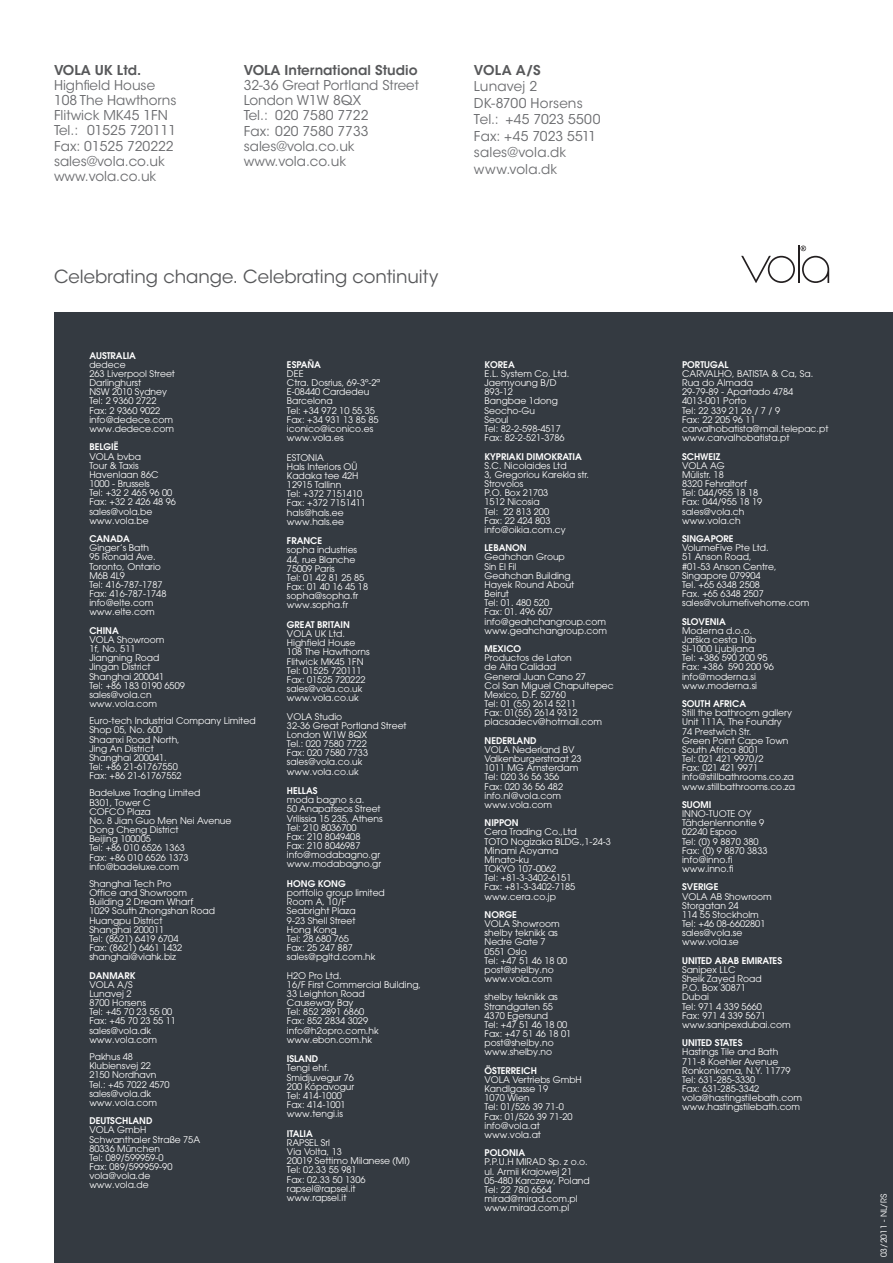
<style>
.page{position:relative;width:893px;height:1263px;background:#fff}
.page>*{position:absolute;margin:0;border:0;box-sizing:border-box;transform-origin:0 0}
.t1{font:18px "ITC Avant Garde Std";color:#57585a}
.t2{font:13.5px/15px "ITC Avant Garde Std";color:#6c6d70}
.t3{font:600 13.5px "ITC Avant Garde Std";color:#57585a}
.t4{font:9.15px/9.1px "Avant Garde";color:#fff}
.Afsnitsformat_1{font:8.25px "ITC Avant Garde Std";color:#fff}
.s1{font-weight:600}
</style>
<div class="page">
<div style="left:54px;top:313px;width:839px;height:950px;background:#343a41"></div>
<svg style="left:741px;top:246px;width:88px;height:37px"></svg>
<p class="t3" style="left:54px;top:61px;width:89px">VOLA UK Ltd.</p>
<p class="t2" style="left:54px;top:78px;width:124px">Highfield House<br>108 The Hawthorns</p>
<p class="t2" style="left:54px;top:108px;width:115px">Flitwick MK45 1FN</p>
<p class="t2" style="left:54px;top:123px;width:124px">Tel.: 01525 720111</p>
<p class="t2" style="left:54px;top:139px;width:121px">Fax: 01525 720222</p>
<p class="t2" style="left:54px;top:154px;width:113px">sales@vola.co.uk</p>
<p class="t2" style="left:54px;top:169px;width:104px">www.vola.co.uk</p>
<p class="t3" style="left:244px;top:61px;width:175px">VOLA International Studio</p>
<p class="t2" style="left:244px;top:77px;width:177px">32-36 Great Portland Street<br>London W1W 8QX</p>
<p class="t2" style="left:244px;top:107px;width:126px">Tel.: 020 7580 7722</p>
<p class="t2" style="left:244px;top:124px;width:126px">Fax: 020 7580 7733</p>
<p class="t2" style="left:244px;top:139px;width:113px">sales@vola.co.uk</p>
<p class="t2" style="left:244px;top:154px;width:104px">www.vola.co.uk</p>
<p class="t1" style="left:54px;top:266px;width:386px">Celebrating change. Celebrating continuity</p>
<p class="t4" style="left:89px;top:351px;width:87px"><span class="s1">AUSTRALIA<br></span>dedece<br>263 Liverpool Street<br>Darlinghurst<br>NSW 2010 Sydney<br>Tel: 2 9360 2722<br>Fax: 2 9360 9022 info@dedece.com www.dedece.com</p>
<p class="t4" style="left:89px;top:442px;width:88px"><span class="s1">BELGIË<br></span>VOLA bvba<br>Tour &amp; Taxis<br>Havenlaan 86C<br>1000 - Brussels<br>Tel: +32 2 465 96 00<br>Fax: +32 2 426 48 96 sales@vola.be www.vola.be</p>
<p class="t4" style="left:89px;top:534px;width:79px"><span class="s1">CANADA<br></span>Ginger’s Bath<br>95 Ronald Ave.<br>Toronto, Ontario<br>M6B 4L9<br>Tel: 416-787-1787<br>Fax: 416-787-1748 info@elte.com www.elte.com</p>
<p class="t4" style="left:89px;top:626px;width:97px"><span class="s1">CHINA<br></span>VOLA Showroom<br>1f, No. 511<br>Jiangning Road<br>Jingan District<br>Shanghai 200041<br>Tel: +86 183 0190 6509 sales@vola.cn www.vola.com</p>
<p class="t4" style="left:89px;top:716px;width:168px">Euro-tech Industrial Company Limited<br>Shop 05, No. 600<br>Shaanxi Road North,<br>Jing An District<br>Shanghai 200041.<br>Tel: +86 21-61767550<br>Fax: +86 21-61767552</p>
<p class="t4" style="left:89px;top:788px;width:144px">Badeluxe Trading Limited<br>B301, Tower C<br>COFCO Plaza<br>No. 8 Jian Guo Men Nei Avenue<br>Dong Cheng District<br>Beijing 100005<br>Tel: +86 010 6526 1363<br>Fax: +86 010 6526 1373 info@badeluxe.com</p>
<p class="t4" style="left:89px;top:879px;width:127px">Shanghai Tech Pro<br>Office and Showroom<br>Building 2 Dream Wharf<br>1029 South Zhongshan Road<br>Huangpu District<br>Shanghai 200011<br>Tel: (8621) 6419 6704<br>Fax: (8621) 6461 1432 shanghai@viahk.biz</p>
<p class="t4" style="left:89px;top:971px;width:88px"><span class="s1">DANMARK<br></span>VOLA A/S<br>Lunavej 2<br>8700 Horsens<br>Tel: +45 70 23 55 00<br>Fax: +45 70 23 55 11 sales@vola.dk www.vola.com</p>
<p class="t4" style="left:89px;top:1052px;width:82px">Pakhus 48<br>Klubiensvej 22<br>2150 Nordhavn<br>Tel.: +45 7022 4570 sales@vola.dk www.vola.com</p>
<p class="t4" style="left:89px;top:1116px;width:112px"><span class="s1">DEUTSCHLAND<br></span>VOLA GmbH<br>Schwanthaler Straße 75A<br>80336 München<br>Tel: 089/599959-0<br>Fax: 089/599959-90 vola@vola.de www.vola.de</p>
<p class="t4" style="left:287px;top:360px;width:95px"><span class="s1">ESPAÑA<br></span>DEE<br>Ctra. Dosrius, 69-3º-2ª<br>E-08440 Cardedeu<br>Barcelona<br>Tel: +34 972 10 55 35<br>Fax: +34 931 13 85 85 iconico@iconico.es www.vola.es</p>
<p class="t4" style="left:287px;top:453px;width:81px">ESTONIA<br>Hals Interiors OÜ<br>Kadaka tee 42H<br>12915 Tallinn<br>Tel: +372 7151410<br>Fax: +372 7151411 hals@hals.ee www.hals.ee</p>
<p class="t4" style="left:287px;top:536px;width:83px"><span class="s1">FRANCE<br></span>sopha industries<br>44, rue Blanche<br>75009 Paris<br>Tel: 01 42 81 25 85<br>Fax: 01 40 16 45 18 sopha@sopha.fr www.sopha.fr</p>
<p class="t4" style="left:287px;top:620px;width:84px"><span class="s1">GREAT BRITAIN<br></span>VOLA UK Ltd.<br>Highfield House<br>108 The Hawthorns<br>Flitwick MK45 1FN<br>Tel: 01525 720111<br>Fax: 01525 720222 sales@vola.co.uk www.vola.co.uk</p>
<p class="t4" style="left:287px;top:712px;width:121px">VOLA Studio<br>32-36 Great Portland Street<br>London W1W 8QX<br>Tel.: 020 7580 7722<br>Fax: 020 7580 7733 sales@vola.co.uk www.vola.co.uk</p>
<p class="t4" style="left:287px;top:786px;width:97px"><span class="s1">HELLAS<br></span>moda bagno s.a.<br>50 Anapafseos Street<br>Vrilissia 15 235, Athens<br>Tel: 210 8036700<br>Fax: 210 8049408<br>Fax: 210 8046987 info@modabagno.gr www.modabagno.gr</p>
<p class="t4" style="left:287px;top:879px;width:99px"><span class="s1">HONG KONG<br></span>portfolio group limited<br>Room A, 10/F<br>Seabright Plaza<br>9-23 Shell Street<br>Hong Kong<br>Tel: 28 680 765<br>Fax: 25 247 887 sales@pgltd.com.hk</p>
<p class="t4" style="left:287px;top:971px;width:136px">H2O Pro Ltd.<br>16/F First Commercial Building,<br>33 Leighton Road<br>Causeway Bay<br>Tel: 852 2891 6860<br>Fax: 852 2834 3029 info@h2opro.com.hk www.ebon.com.hk</p>
<p class="t4" style="left:287px;top:1054px;width:69px"><span class="s1">ISLAND<br></span>Tengi ehf.<br>Smidjuvegur 76<br>200 Kópavogur<br>Tel: 414-1000<br>Fax: 414-1001 www.tengi.is</p>
<p class="t4" style="left:287px;top:1129px;width:124px"><span class="s1">ITALIA<br></span>RAPSEL Srl<br>Via Volta, 13<br>20019 Settimo Milanese (MI)<br>Tel: 02.33 55 981<br>Fax: 02.33 50 1306 rapsel@rapsel.it www.rapsel.it</p>
<p class="t3" style="left:474px;top:61px;width:68px">VOLA A/S</p>
<p class="t2" style="left:474px;top:79px;width:65px">Lunavej 2</p>
<p class="t2" style="left:474px;top:96px;width:110px">DK-8700 Horsens</p>
<p class="t2" style="left:474px;top:112px;width:128px">Tel.: +45 7023 5500</p>
<p class="t2" style="left:474px;top:129px;width:124px">Fax: +45 7023 5511</p>
<p class="t2" style="left:474px;top:145px;width:94px">sales@vola.dk</p>
<p class="t2" style="left:474px;top:162px;width:85px">www.vola.dk</p>
<p class="t4" style="left:485px;top:360px;width:86px"><span class="s1">KOREA<br></span>E.L. System Co. Ltd.<br>Jaemyoung B/D<br>893-12<br>Bangbae 1dong<br>Seocho-Gu<br>Seoul<br>Tel: 82-2-598-4517<br>Fax: 82-2-521-3786</p>
<p class="t4" style="left:485px;top:452px;width:106px"><span class="s1">KYPRIAKI DIMOKRATIA<br></span>S.C. Nicolaides Ltd<br>3, Gregoriou Karekla str.<br>Strovolos<br>P.O. Box 21703<br>1512 Nicosia<br>Tel: 22 813 200<br>Fax: 22 424 803 info@oikia.com.cy</p>
<p class="t4" style="left:485px;top:543px;width:124px"><span class="s1">LEBANON<br></span>Geahchan Group<br>Sin El Fil<br>Geahchan Building<br>Hayek Round About<br>Beirut<br>Tel: 01. 480 520<br>Fax: 01. 496 607 info@geahchangroup.com www.geahchangroup.com</p>
<p class="t4" style="left:485px;top:644px;width:131px"><span class="s1">MEXICO<br></span>Productos de Laton<br>de Alta Calidad<br>General Juan Cano 27<br>Col San Miguel Chapultepec<br>Mexico, D.F. 52760<br>Tel: 01 (55) 2614 5211<br>Fax: 01(55) 2614 9312 placsadecv@hotmail.com</p>
<p class="t4" style="left:485px;top:736px;width:98px"><span class="s1">NEDERLAND<br></span>VOLA Nederland BV<br>Valkenburgerstraat 23<br>1011 MG Amsterdam<br>Tel: 020 36 56 356<br>Fax: 020 36 56 482 info.nl@vola.com www.vola.com</p>
<p class="t4" style="left:485px;top:818px;width:128px"><span class="s1">NIPPON<br></span>Cera Trading Co.,Ltd<br>TOTO Nogizaka BLDG.,1-24-3<br>Minami Aoyama<br>Minato-ku<br>TOKYO 107-0062<br>Tel: +81-3-3402-6151<br>Fax: +81-3-3402-7185 www.cera.co.jp</p>
<p class="t4" style="left:485px;top:910px;width:84px"><span class="s1">NORGE<br></span>VOLA Showroom shelby teknikk as<br>Nedre Gate 7<br>0551 Oslo<br>Tel: +47 51 46 18 00 post@shelby.no www.vola.com</p>
<p class="t4" style="left:485px;top:992px;width:88px">shelby teknikk as<br>Strandgaten 55<br>4370 Egersund<br>Tel: +47 51 46 18 00<br>Fax: +47 51 46 18 01 post@shelby.no www.shelby.no</p>
<p class="t4" style="left:485px;top:1066px;width:99px"><span class="s1">ÖSTERREICH<br></span>VOLA Vertriebs GmbH<br>Kandlgasse 19<br>1070 Wien<br>Tel: 01/526 39 71-0<br>Fax: 01/526 39 71-20 info@vola.at www.vola.at</p>
<p class="t4" style="left:485px;top:1148px;width:107px"><span class="s1">POLONIA<br></span>P.P.U.H MIRAD Sp. z o.o. ul. Armii Krajowej 21<br>05-480 Karczew, Poland<br>Tel: 22 780 6564 mirad@mirad.com.pl www.mirad.com.pl</p>
<p class="t4" style="left:682px;top:360px;width:148px"><span class="s1">PORTUGAL<br></span>CARVALHO, BATISTA &amp; Ca, Sa.<br>Rua do Almada<br>29-79-89 - Apartado 4784<br>4013-001 Porto<br>Tel: 22 339 21 26 / 7 / 9<br>Fax: 22 205 96 11 carvalhobatista@mail.telepac.pt www.carvalhobatista.pt</p>
<p class="t4" style="left:682px;top:452px;width:82px"><span class="s1">SCHWEIZ<br></span>VOLA AG<br>Mülistr. 18<br>8320 Fehraltorf<br>Tel: 044/955 18 18<br>Fax: 044/955 18 19 sales@vola.ch www.vola.ch</p>
<p class="t4" style="left:682px;top:534px;width:129px"><span class="s1">SINGAPORE<br></span>VolumeFive Pte Ltd.<br>51 Anson Road,<br>#01-53 Anson Centre,<br>Singapore 079904<br>Tel. +65 6348 2508<br>Fax. +65 6348 2507 sales@volumefivehome.com</p>
<p class="t4" style="left:682px;top:617px;width:93px"><span class="s1">SLOVENIA<br></span>Moderna d.o.o.<br>Jarška cesta 10b<br>SI-1000 Ljubljana<br>Tel: +386 590 200 95<br>Fax: +386 590 200 96 info@moderna.si www.moderna.si</p>
<p class="t4" style="left:682px;top:699px;width:114px"><span class="s1">SOUTH AFRICA<br></span>Still the bathroom gallery<br>Unit 111A, The Foundry<br>74 Prestwich Str.<br>Green Point Cape Town<br>South Africa 8001<br>Tel: 021 421 9970/2<br>Fax: 021 421 9971 info@stillbathrooms.co.za www.stillbathrooms.co.za</p>
<p class="t4" style="left:682px;top:800px;width:87px"><span class="s1">SUOMI<br></span>INNO-TUOTE OY<br>Tähdenlennontie 9<br>02240 Espoo<br>Tel: (0) 9 8870 380<br>Fax: (0) 9 8870 3833 info@inno.fi www.inno.fi</p>
<p class="t4" style="left:682px;top:882px;width:91px"><span class="s1">SVERIGE<br></span>VOLA AB Showroom<br>Storgatan 24<br>114 55 Stockholm<br>Tel: +46 08-6602801 sales@vola.se www.vola.se</p>
<p class="t4" style="left:682px;top:956px;width:110px"><span class="s1">UNITED ARAB EMIRATES<br></span>Sanipex LLC<br>Sheik Zayed Road<br>P.O. Box 30871<br>Dubai<br>Tel: 971 4 339 5660<br>Fax: 971 4 339 5671 www.sanipexdubai.com</p>
<p class="t4" style="left:682px;top:1038px;width:121px"><span class="s1">UNITED STATES<br></span>Hastings Tile and Bath<br>711-8 Koehler Avenue<br>Ronkonkoma, N.Y. 11779<br>Tel: 631-285-3330<br>Fax: 631-285-3342 vola@hastingstilebath.com www.hastingstilebath.com</p>
<p class="Afsnitsformat_1" style="left:879px;top:1257px;width:65px;rotate:-90deg">03/2011 - NL/RS</p>
</div>
